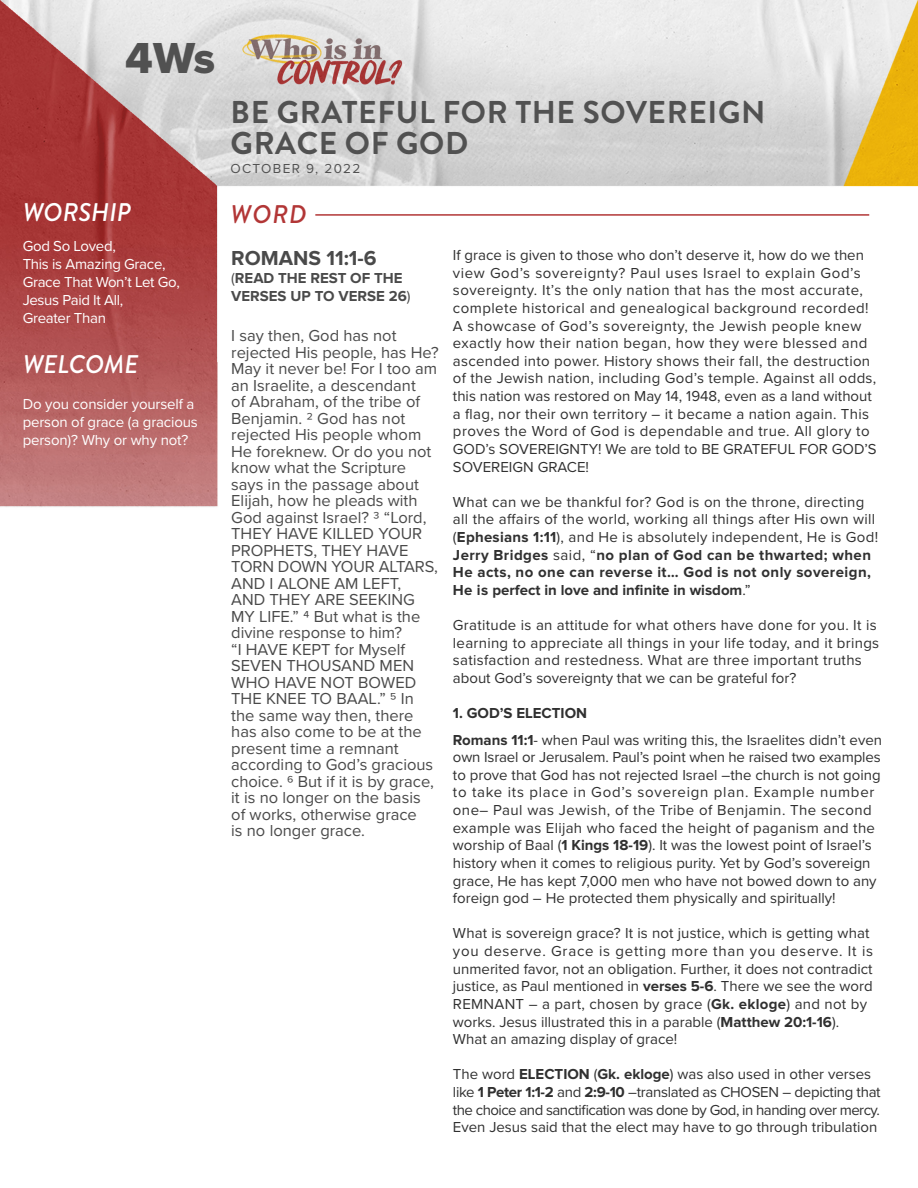
<style>
.page{position:relative;width:918px;height:1188px;background:#fff}
.page>*{position:absolute;margin:0;border:0;box-sizing:border-box;transform-origin:0 0}
.t1{font:45px "Proxima Nova Extrabld";color:#515151}
.t2{font:700 31.5px "Brandon Grotesque";letter-spacing:.02em;color:#515151}
.t3{font:italic 500 25.5px "Brandon Grotesque";color:#fff}
.t4{font:italic 500 25.5px "Brandon Grotesque";color:#b23636}
.t5{font:700 21px "Proxima Nova";color:#4a4a4a}
.t6{font:16.5px/16.5px "Proxima Nova";color:#4a4a4a}
.t7{font:15px/17.7px "Proxima Nova";letter-spacing:.02em;color:#303030}
.t8{font:15px/17.7px "Proxima Nova";color:#303030}
.t9{font:15px/18px "Proxima Nova";letter-spacing:-.02em;color:#fff}
.t10{font:15px/17.7px "Proxima Nova";letter-spacing:-.01em;color:#303030}
.t11{font:15px/17.7px "Proxima Nova";letter-spacing:-.02em;color:#303030}
.t12{font:15px "Proxima Nova";letter-spacing:-.035em;color:#303030}
.t13{font:700 15px/18px "Proxima Nova";color:#4a4a4a}
.t14{font:700 15px "Proxima Nova";color:#303030}
.t15{font:13.5px "Proxima Nova";letter-spacing:.1em;color:#515151}
.s1{font-weight:400}
.s2{font-weight:700}
</style>
<div class="page">
<img style="left:0;top:0;width:918px;height:507px">
<hr style="left:315px;top:214px;width:554px;height:2px;background:#b23636">
<h1 class="t1" style="left:125px;top:32px;width:92px">4Ws</h1>
<p class="t3" style="left:23px;top:195px;width:110px">WORSHIP</p>
<p class="t9" style="left:23px;top:237px;width:95px">God So Loved,</p>
<p class="t9" style="left:23px;top:255px;width:144px">This is Amazing Grace,</p>
<p class="t9" style="left:23px;top:273px;width:159px">Grace That Won’t Let Go,</p>
<p class="t9" style="left:23px;top:291px;width:102px">Jesus Paid It All,</p>
<p class="t9" style="left:23px;top:309px;width:85px">Greater Than</p>
<p class="t3" style="left:23px;top:346px;width:117px">WELCOME</p>
<p class="t9" style="left:23px;top:394px;width:177px">Do you consider yourself a person of grace (a gracious person)? Why or why not?</p>
<p class="t2" style="left:231px;top:90px;width:536px">BE GRATEFUL FOR THE SOVEREIGN</p>
<p class="t2" style="left:231px;top:121px;width:239px">GRACE OF GOD</p>
<p class="t15" style="left:230px;top:159px;width:132px">OCTOBER 9, 2022</p>
<h3 class="t4" style="left:230px;top:196px;width:78px">WORD</h3>
<p class="t5" style="left:231px;top:248px;width:147px">ROMANS 11:1-6</p>
<p class="t13" style="left:231px;top:269px;width:181px"><span class="s1">(</span>READ THE REST OF THE<br>VERSES UP TO VERSE 26<span class="s1">)</span></p>
<p class="t6" style="left:231px;top:327px;width:209px">I say then, God has not rejected His people, has He?<br>May it never be! For I too am an Israelite, a descendant<br>of Abraham, of the tribe of<br>Benjamin. 2 God has not rejected His people whom<br>He foreknew. Or do you not know what the Scripture</p>
<p class="t6" style="left:231px;top:475px;width:208px">says in the passage about<br>Elijah, how he pleads with<br>God against Israel? 3 “Lord,<br>THEY HAVE KILLED YOUR<br>PROPHETS, THEY HAVE<br>TORN DOWN YOUR ALTARS,</p>
<p class="t6" style="left:231px;top:574px;width:172px">AND I ALONE AM LEFT,</p>
<p class="t6" style="left:231px;top:591px;width:185px">AND THEY ARE SEEKING</p>
<p class="t6" style="left:231px;top:607px;width:191px">MY LIFE.” 4 But what is the</p>
<p class="t6" style="left:231px;top:624px;width:172px">divine response to him?</p>
<p class="t6" style="left:231px;top:640px;width:176px">“I HAVE KEPT for Myself</p>
<p class="t6" style="left:231px;top:657px;width:184px">SEVEN THOUSAND MEN</p>
<p class="t6" style="left:231px;top:673px;width:187px">WHO HAVE NOT BOWED</p>
<p class="t6" style="left:231px;top:690px;width:184px">THE KNEE TO BAAL.” 5 In</p>
<p class="t6" style="left:231px;top:706px;width:184px">the same way then, there</p>
<p class="t6" style="left:231px;top:723px;width:192px">has also come to be at the</p>
<p class="t6" style="left:231px;top:739px;width:169px">present time a remnant</p>
<p class="t6" style="left:231px;top:756px;width:204px">according to God’s gracious</p>
<p class="t6" style="left:231px;top:772px;width:204px">choice. 6 But if it is by grace, it is no longer on the basis</p>
<p class="t6" style="left:231px;top:805px;width:187px">of works, otherwise grace</p>
<p class="t6" style="left:231px;top:822px;width:135px">is no longer grace.</p>
<p class="t7" style="left:453px;top:246px;width:413px">If grace is given to those who don’t deserve it, how do we then view God’s sovereignty? Paul uses Israel to explain God’s</p>
<p class="t7" style="left:453px;top:281px;width:412px">sovereignty. It’s the only nation that has the most accurate,</p>
<p class="t7" style="left:453px;top:298px;width:417px">complete historical and genealogical background recorded!</p>
<p class="t7" style="left:453px;top:316px;width:410px">A showcase of God’s sovereignty, the Jewish people knew</p>
<p class="t7" style="left:453px;top:334px;width:416px">exactly how their nation began, how they were blessed and</p>
<p class="t7" style="left:453px;top:351px;width:419px">ascended into power. History shows their fall, the destruction</p>
<p class="t7" style="left:453px;top:369px;width:425px">of the Jewish nation, including God’s temple. Against all odds,</p>
<p class="t8" style="left:453px;top:387px;width:420px">this nation was restored on May 14, 1948, even as a land without a flag, nor their own territory – it became a nation again. This</p>
<p class="t7" style="left:453px;top:422px;width:418px">proves the Word of God is dependable and true. All glory to</p>
<p class="t8" style="left:453px;top:439px;width:425px">GOD’s SOVEREIGNTY! We are told to BE GRATEFUL FOR GOD’S</p>
<p class="t8" style="left:453px;top:457px;width:138px">SOVEREIGN GRACE!</p>
<p class="t7" style="left:453px;top:492px;width:427px">What can we be thankful for? God is on the throne, directing all the affairs of the world, working all things after His own will (<span class="s2">Ephesians 1:11</span>), and He is absolutely independent, He is God!<br><span class="s2">Jerry Bridges</span> said, “<span class="s2">no plan of God can be thwarted; when He acts, no one can reverse it… God is not only sovereign, He is perfect in love and infinite in wisdom</span>.”</p>
<p class="t7" style="left:453px;top:616px;width:428px">Gratitude is an attitude for what others have done for you. It is learning to appreciate all things in your life today, and it brings satisfaction and restedness. What are three important truths about God’s sovereignty that we can be grateful for?</p>
<p class="t14" style="left:453px;top:706px;width:136px">1. GOD’S ELECTION</p>
<p class="t10" style="left:453px;top:730px;width:431px"><span class="s2">Romans 11:1</span>- when Paul was writing this, the Israelites didn’t even own Israel or Jerusalem. Paul’s point when he raised two examples</p>
<p class="t8" style="left:453px;top:765px;width:429px">to prove that God has not rejected Israel –the church is not going to take its place in God’s sovereign plan. Example number</p>
<p class="t8" style="left:453px;top:801px;width:425px">one– Paul was Jewish, of the Tribe of Benjamin. The second example was Elijah who faced the height of paganism and the worship of Baal (<span class="s2">1 Kings 18-19</span>). It was the lowest point of Israel’s history when it comes to religious purity. Yet by God’s sovereign grace, He has kept 7,000 men who have not bowed down to any foreign god – He protected them physically and spiritually!</p>
<p class="t7" style="left:453px;top:924px;width:422px">What is sovereign grace? It is not justice, which is getting what you deserve. Grace is getting more than you deserve. It is</p>
<p class="t8" style="left:453px;top:959px;width:421px">unmerited favor, not an obligation. Further, it does not contradict justice, as Paul mentioned in <span class="s2">verses 5-6</span>. There we see the word REMNANT – a part, chosen by grace (<span class="s2">Gk. ekloge</span>) and not by works. Jesus illustrated this in a parable (<span class="s2">Matthew 20:1-16</span>).</p>
<p class="t8" style="left:453px;top:1030px;width:226px">What an amazing display of grace!</p>
<p class="t11" style="left:453px;top:1065px;width:429px">The word <span class="s2">ELECTION</span> (<span class="s2">Gk. ekloge</span>) was also used in other verses like <span class="s2">1 Peter 1:1-2</span> and <span class="s2">2:9-10</span> –translated as CHOSEN – depicting that</p>
<p class="t12" style="left:453px;top:1099px;width:429px">the choice and sanctification was done by God, in handing over mercy.</p>
<p class="t8" style="left:453px;top:1118px;width:426px">Even Jesus said that the elect may have to go through tribulation</p>
</div>
